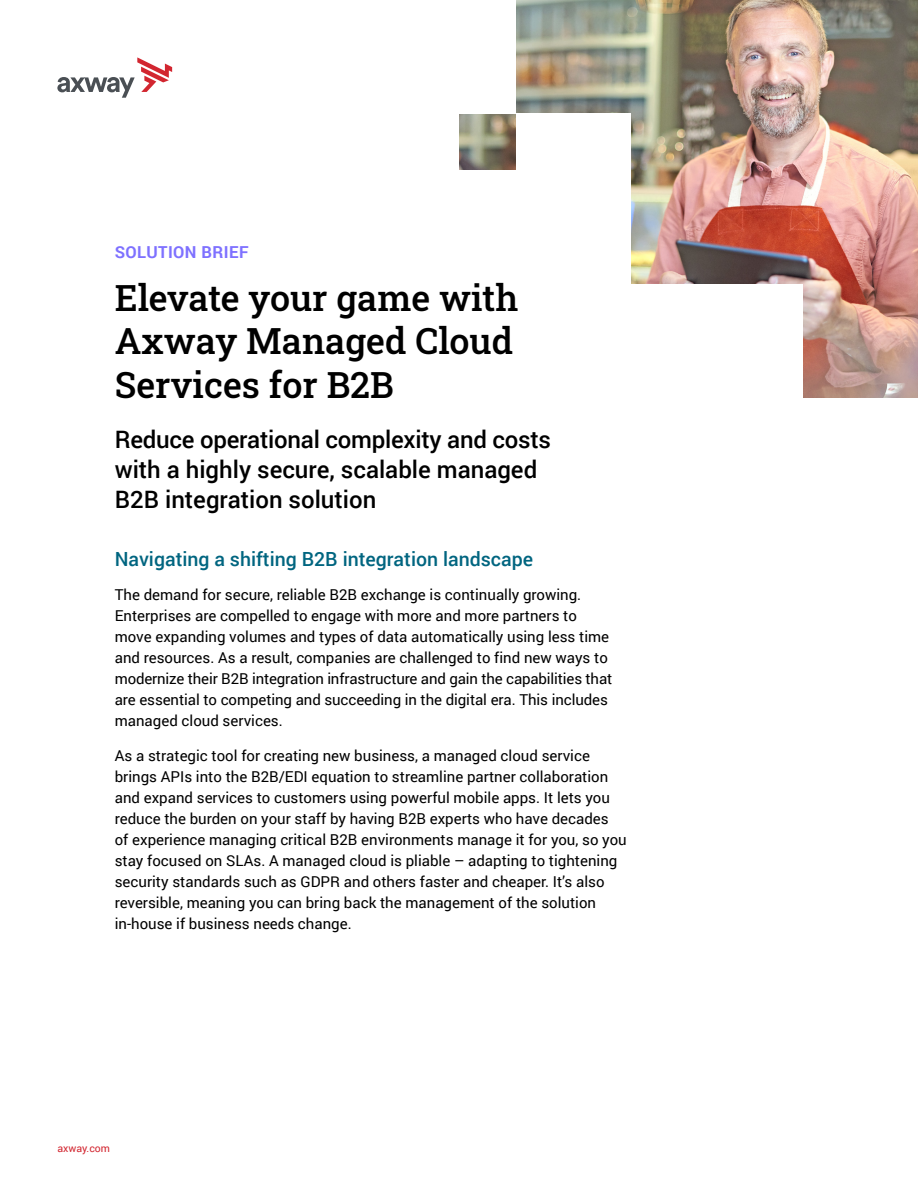
<style>
.page{position:relative;width:918px;height:1188px;background:#fff}
.page>*{position:absolute;margin:0;border:0;box-sizing:border-box;transform-origin:0 0}
.Page_Head{font:36px/43.5px "Roboto Slab";color:#000}
.Page_Subhead{font:500 24px/30px "Roboto";color:#000}
.Body_Header{font:500 19.5px "Roboto";color:#006580}
.t1{font:700 16.5px "Roboto";letter-spacing:.025em;color:#7e71ff}
.Body_Copy{font:15px/21px "Roboto";color:#000}
.t2{font:10.5px "Roboto";color:#d22630}
</style>
<div class="page">
<img style="left:459px;top:0;width:459px;height:398px">
<div style="left:516px;top:114px;width:115px;height:170px;background:#fff"></div>
<div style="left:449px;top:284px;width:354px;height:129px;background:#fff"></div>
<div style="left:402px;top:171px;width:170px;height:114px;background:#fff"></div>
<div style="left:454px;top:0;width:62px;height:114px;background:#fff"></div>
<svg style="left:57px;top:57px;width:115px;height:41px"></svg>
<p class="t1" style="left:115px;top:241px;width:135px">SOLUTION BRIEF</p>
<p class="Page_Head" style="left:115px;top:275px;width:405px">Elevate your game with<br>Axway Managed Cloud<br>Services for B2B</p>
<p class="Page_Subhead" style="left:115px;top:424px;width:438px">Reduce operational complexity and costs with a highly secure, scalable managed<br>B2B integration solution</p>
<p class="Body_Header" style="left:115px;top:545px;width:420px">Navigating a shifting B2B integration landscape</p>
<p class="Body_Copy" style="left:115px;top:584px;width:499px">The demand for secure, reliable B2B exchange is continually growing.<br>Enterprises are compelled to engage with more and more partners to move expanding volumes and types of data automatically using less time and resources. As a result, companies are challenged to find new ways to modernize their B2B integration infrastructure and gain the capabilities that are essential to competing and succeeding in the digital era. This includes managed cloud services.</p>
<p class="Body_Copy" style="left:115px;top:744px;width:513px">As a strategic tool for creating new business, a managed cloud service brings APIs into the B2B/EDI equation to streamline partner collaboration and expand services to customers using powerful mobile apps. It lets you reduce the burden on your staff by having B2B experts who have decades<br>of experience managing critical B2B environments manage it for you, so you stay focused on SLAs. A managed cloud is pliable – adapting to tightening security standards such as GDPR and others faster and cheaper. It’s also reversible, meaning you can bring back the management of the solution in-house if business needs change.</p>
<p class="t2" style="left:57px;top:1141px;width:54px">axway.com</p>
</div>
